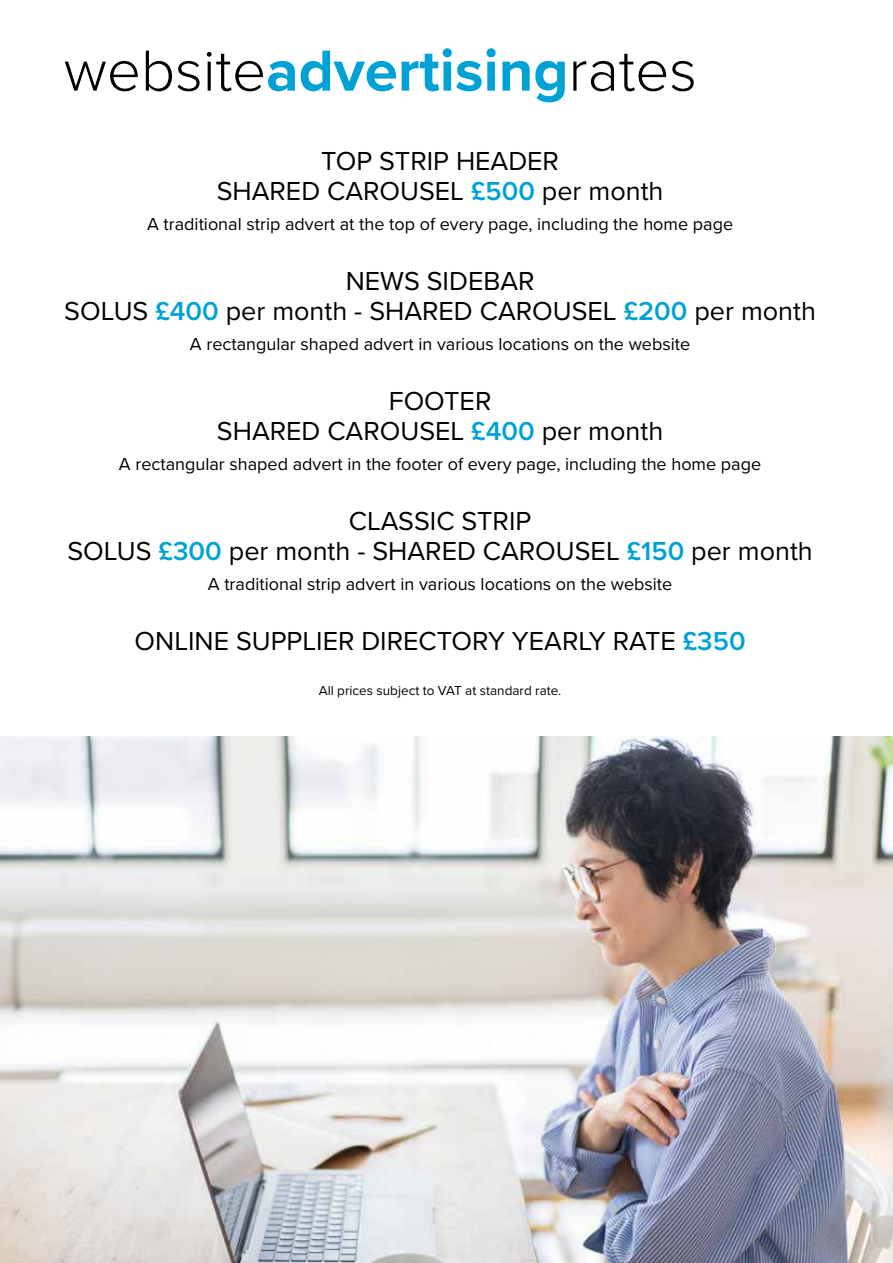
<style>
.page{position:relative;width:893px;height:1263px;background:#fff}
.page>*{position:absolute;margin:0;border:0;box-sizing:border-box;transform-origin:0 0}
.t1{font:300 60px "Proxima Nova";color:#000}
.t2{font:27px/30px "Proxima Nova";color:#000;text-align:center}
.t3{font:18px "Proxima Nova";color:#000}
.t4{font:13.5px "Proxima Nova";color:#000}
.s1{font-weight:700;color:#00a2d5}
.s2{font-weight:600;color:#00a2d5}
</style>
<div class="page">
<img style="left:0;top:736px;width:893px;height:527px">
<h1 class="t1" style="left:64px;top:26px;width:635px">website<span class="s1">advertising</span>rates</h1>
<h2 class="t2" style="left:217px;top:145px;width:448px">TOP STRIP HEADER<br>SHARED CAROUSEL <span class="s2">£500</span> per month</h2>
<p class="t3" style="left:147px;top:211px;width:588px">A traditional strip advert at the top of every page, including the home page</p>
<h2 class="t2" style="left:64px;top:265px;width:753px">NEWS SIDEBAR<br>SOLUS <span class="s2">£400</span> per month - SHARED CAROUSEL <span class="s2">£200</span> per month</h2>
<p class="t3" style="left:190px;top:331px;width:502px">A rectangular shaped advert in various locations on the website</p>
<h2 class="t2" style="left:217px;top:385px;width:448px">FOOTER<br>SHARED CAROUSEL <span class="s2">£400</span> per month</h2>
<p class="t3" style="left:119px;top:451px;width:644px">A rectangular shaped advert in the footer of every page, including the home page</p>
<h2 class="t2" style="left:67px;top:505px;width:747px">CLASSIC STRIP<br>SOLUS <span class="s2">£300</span> per month - SHARED CAROUSEL <span class="s2">£150</span> per month</h2>
<p class="t3" style="left:208px;top:571px;width:466px">A traditional strip advert in various locations on the website</p>
<h2 class="t2" style="left:135px;top:625px;width:613px">ONLINE SUPPLIER DIRECTORY YEARLY RATE <span class="s2">£350</span></h2>
<p class="t4" style="left:319px;top:681px;width:244px">All prices subject to VAT at standard rate.</p>
</div>
